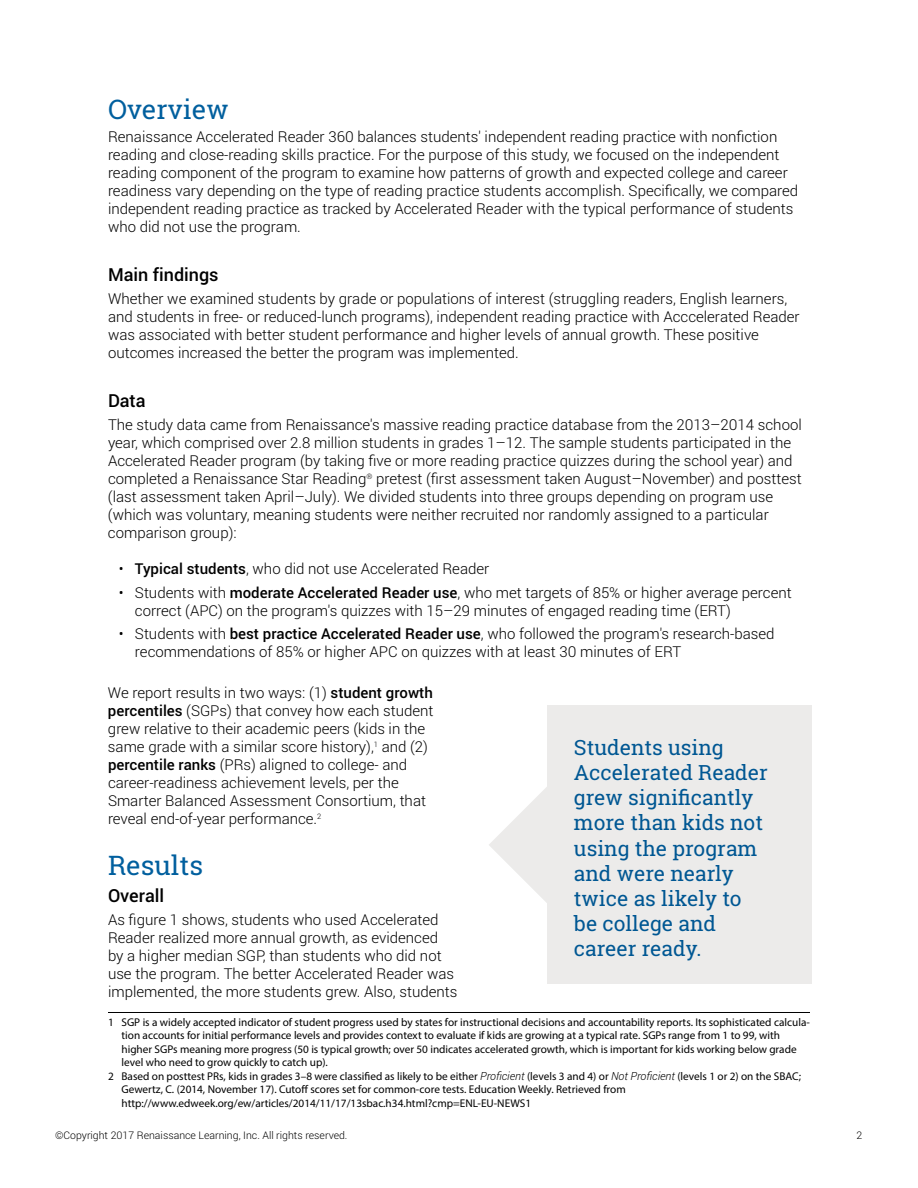
<style>
.page{position:relative;width:918px;height:1188px;background:#fff}
.page>*{position:absolute;margin:0;border:0;box-sizing:border-box;transform-origin:0 0}
.t1{font:27px "Roboto Slab";color:#005f9e}
.t2{font:21px/25.2px "Roboto Slab";color:#005793}
.t3{font:500 18px "Roboto";color:#000}
.t4{font:300 15px/18px "Roboto";color:#000}
.t5{font:11.25px "Myriad Pro";color:#000}
.t6{font:300 10.5px "Roboto";color:#000}
.s1{font-weight:500}
.s2{font-family:"Roboto";font-weight:300;font-style:italic}
</style>
<div class="page">
<hr style="left:108px;top:1012px;width:702px;height:1px;background:#000">
<svg style="left:489px;top:787px;width:58px;height:116px"></svg>
<div style="left:547px;top:706px;width:265px;height:278px;background:#ecebea"></div>
<h1 class="t1" style="left:108px;top:90px;width:122px">Overview</h1>
<p class="t4" style="left:108px;top:127px;width:692px">Renaissance Accelerated Reader 360 balances students' independent reading practice with nonfiction reading and close-reading skills practice. For the purpose of this study, we focused on the independent reading component of the program to examine how patterns of growth and expected college and career readiness vary depending on the type of reading practice students accomplish. Specifically, we compared independent reading practice as tracked by Accelerated Reader with the typical performance of students who did not use the program.</p>
<p class="t3" style="left:108px;top:262px;width:112px">Main findings</p>
<p class="t4" style="left:108px;top:289px;width:693px">Whether we examined students by grade or populations of interest (struggling readers, English learners, and students in free- or reduced-lunch programs), independent reading practice with Acccelerated Reader was associated with better student performance and higher levels of annual growth. These positive outcomes increased the better the program was implemented.</p>
<p class="t3" style="left:108px;top:388px;width:39px">Data</p>
<p class="t4" style="left:108px;top:415px;width:695px">The study data came from Renaissance's massive reading practice database from the 2013–2014 school year, which comprised over 2.8 million students in grades 1–12. The sample students participated in the Accelerated Reader program (by taking five or more reading practice quizzes during the school year) and completed a Renaissance Star Reading<sup>®</sup> pretest (first assessment taken August–November) and posttest (last assessment taken April–July). We divided students into three groups depending on program use (which was voluntary, meaning students were neither recruited nor randomly assigned to a particular comparison group):</p>
<p class="t4" style="left:135px;top:559px;width:356px"><span class="s1">Typical students</span>, who did not use Accelerated Reader</p>
<p class="t4" style="left:135px;top:583px;width:658px;text-indent:-16px">• Students with <span class="s1">moderate Accelerated Reader use</span>, who met targets of 85% or higher average percent correct (APC) on the program's quizzes with 15–29 minutes of engaged reading time (ERT)</p>
<p class="t4" style="left:135px;top:624px;width:641px;text-indent:-16px">• Students with <span class="s1">best practice Accelerated Reader use</span>, who followed the program's research-based recommendations of 85% or higher APC on quizzes with at least 30 minutes of ERT</p>
<p class="t4" style="left:108px;top:683px;width:327px">We report results in two ways: (1) <span class="s1">student growth percentiles</span> (SGPs) that convey how each student grew relative to their academic peers (kids in the same grade with a similar score history),<sup>1</sup> and (2) <span class="s1">percentile ranks</span> (PRs) aligned to college- and career-readiness achievement levels, per the Smarter Balanced Assessment Consortium, that reveal end-of-year performance.<sup>2</sup></p>
<h1 class="t1" style="left:108px;top:846px;width:97px">Results</h1>
<p class="t3" style="left:108px;top:883px;width:58px">Overall</p>
<p class="t4" style="left:108px;top:910px;width:351px">As figure 1 shows, students who used Accelerated Reader realized more annual growth, as evidenced<br>by a higher median SGP, than students who did not use the program. The better Accelerated Reader was implemented, the more students grew. Also, students</p>
<p class="t5" style="left:108px;top:1015px;width:703px">1 SGP is a widely accepted indicator of student progress used by states for instructional decisions and accountability reports. Its sophisticated calcula-</p>
<p class="t5" style="left:122px;top:1029px;width:660px">tion accounts for initial performance levels and provides context to evaluate if kids are growing at a typical rate. SGPs range from 1 to 99, with</p>
<p class="t5" style="left:122px;top:1042px;width:677px">higher SGPs meaning more progress (50 is typical growth; over 50 indicates accelerated growth, which is important for kids working below grade</p>
<p class="t5" style="left:122px;top:1056px;width:208px">level who need to grow quickly to catch up).</p>
<p class="t5" style="left:108px;top:1069px;width:695px">2 Based on posttest PRs, kids in grades 3–8 were classified as likely to be either <span class="s2">Proficient</span> (levels 3 and 4) or <span class="s2">Not Proficient</span> (levels 1 or 2) on the SBAC;</p>
<p class="t5" style="left:122px;top:1083px;width:506px">Gewertz, C. (2014, November 17). Cutoff scores set for common-core tests. Education Weekly. Retrieved from</p>
<p class="t5" style="left:122px;top:1096px;width:411px">http://www.edweek.org/ew/articles/2014/11/17/13sbac.h34.html?cmp=ENL-EU-NEWS1</p>
<p class="t4" style="left:119px;top:559px;width:6px">•</p>
<h2 class="t2" style="left:574px;top:734px;width:195px">Students using<br>Accelerated Reader grew significantly more than kids not using the program and were nearly twice as likely to be college and career ready.</h2>
<p class="t6" style="left:55px;top:1128px;width:294px">©Copyright 2017 Renaissance Learning, Inc. All rights reserved.</p>
<p class="t6" style="left:857px;top:1128px;width:7px">2</p>
</div>
